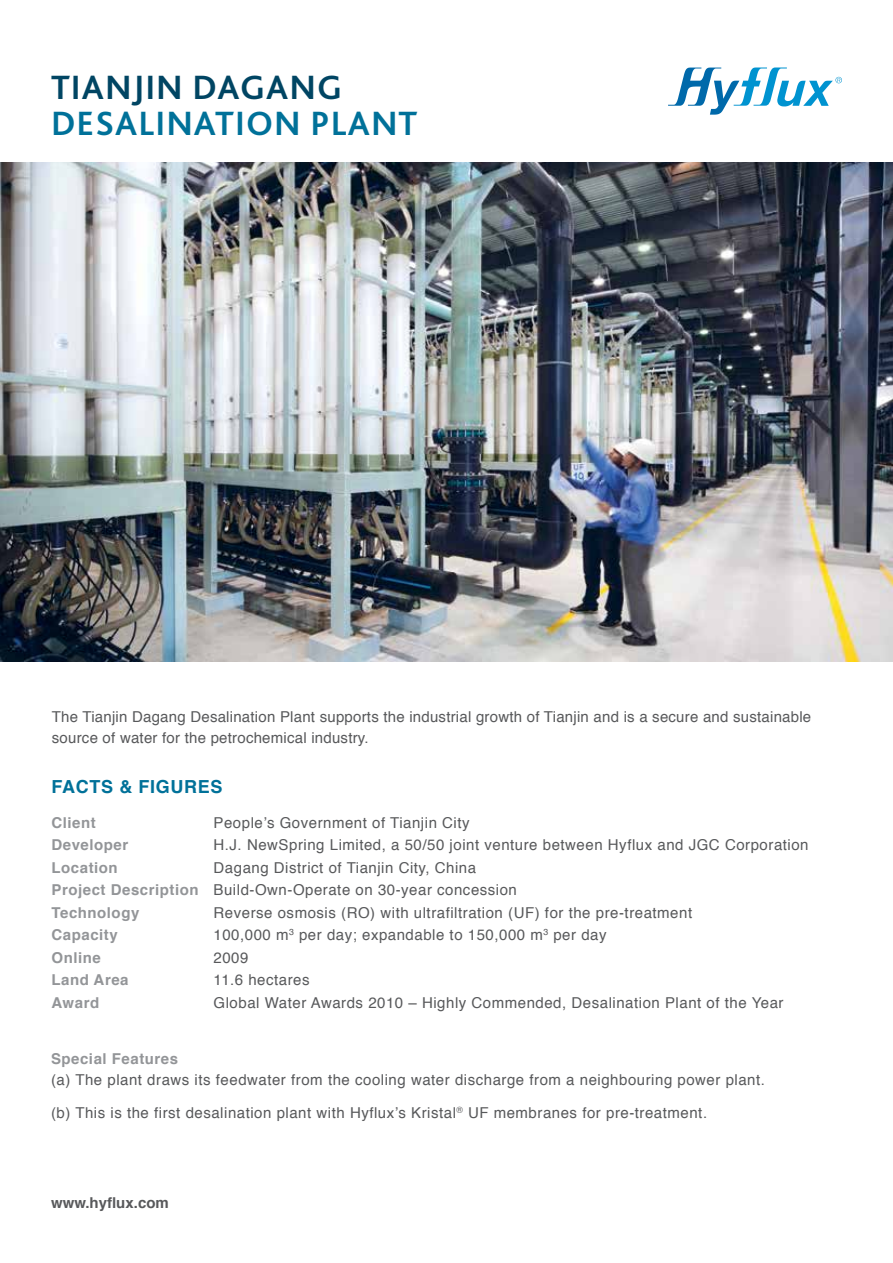
<style>
.page{position:relative;width:893px;height:1263px;background:#fff}
.page>*{position:absolute;margin:0;border:0;box-sizing:border-box;transform-origin:0 0}
.t1{font:700 35.25px "Bliss 2";letter-spacing:.03em;color:#007199}
.t2{font:700 35.25px "Bliss 2";letter-spacing:.03em;color:#004563}
.t3{font:700 18px "Helvetica";letter-spacing:.035em;color:#007199}
.t4{font:15px/22.5px "Helvetica";letter-spacing:.035em;color:#58595b}
.t5{font:15px/21px "Helvetica";letter-spacing:.015em;color:#58595b}
.t6{font:700 15px "Helvetica";letter-spacing:.035em;color:#939598}
.t7{font:700 15px "Helvetica";color:#58595b}
.s1{font-weight:700;color:#939598}
</style>
<div class="page">
<svg style="left:668px;top:67px;width:174px;height:48px"></svg>
<img style="left:0;top:162px;width:893px;height:500px">
<h1 class="t2" style="left:51px;top:66px;width:292px">TIANJIN DAGANG</h1>
<h1 class="t1" style="left:51px;top:102px;width:368px">DESALINATION PLANT</h1>
<p class="t5" style="left:52px;top:706px;width:761px">The Tianjin Dagang Desalination Plant supports the industrial growth of Tianjin and is a secure and sustainable source of water for the petrochemical industry.</p>
<p class="t3" style="left:52px;top:772px;width:172px">FACTS &amp; FIGURES</p>
<p class="t6" style="left:52px;top:810px;width:46px">Client</p>
<p class="t4" style="left:214px;top:812px;width:258px">People’s Government of Tianjin City</p>
<p class="t6" style="left:52px;top:833px;width:78px">Developer</p>
<p class="t4" style="left:214px;top:834px;width:597px">H.J. NewSpring Limited, a 50/50 joint venture between Hyflux and JGC Corporation</p>
<p class="t6" style="left:52px;top:855px;width:68px">Location</p>
<p class="t4" style="left:52px;top:857px;width:467px;text-indent:162px">Dagang District of Tianjin City, China<br><span class="s1">Project Description</span> Build-Own-Operate on 30-year concession<br><span class="s1">Technology</span></p>
<p class="t4" style="left:214px;top:902px;width:480px">Reverse osmosis (RO) with ultrafiltration (UF) for the pre-treatment</p>
<p class="t6" style="left:52px;top:923px;width:68px">Capacity</p>
<p class="t4" style="left:214px;top:924px;width:394px">100,000 m<sup>3</sup> per day; expandable to 150,000 m<sup>3</sup> per day</p>
<p class="t6" style="left:52px;top:945px;width:51px">Online</p>
<p class="t4" style="left:214px;top:947px;width:36px">2009</p>
<p class="t6" style="left:52px;top:968px;width:78px">Land Area</p>
<p class="t4" style="left:214px;top:969px;width:98px">11.6 hectares</p>
<p class="t6" style="left:52px;top:990px;width:49px">Award</p>
<p class="t4" style="left:214px;top:992px;width:572px">Global Water Awards 2010 – Highly Commended, Desalination Plant of the Year</p>
<p class="t6" style="left:51px;top:1046px;width:129px">Special Features</p>
<p class="t4" style="left:51px;top:1069px;width:715px">(a) The plant draws its feedwater from the cooling water discharge from a neighbouring power plant.</p>
<p class="t4" style="left:51px;top:1102px;width:658px">(b) This is the first desalination plant with Hyflux’s Kristal<sup>®</sup> UF membranes for pre-treatment.</p>
<p class="t7" style="left:51px;top:1190px;width:119px">www.hyflux.com</p>
</div>
